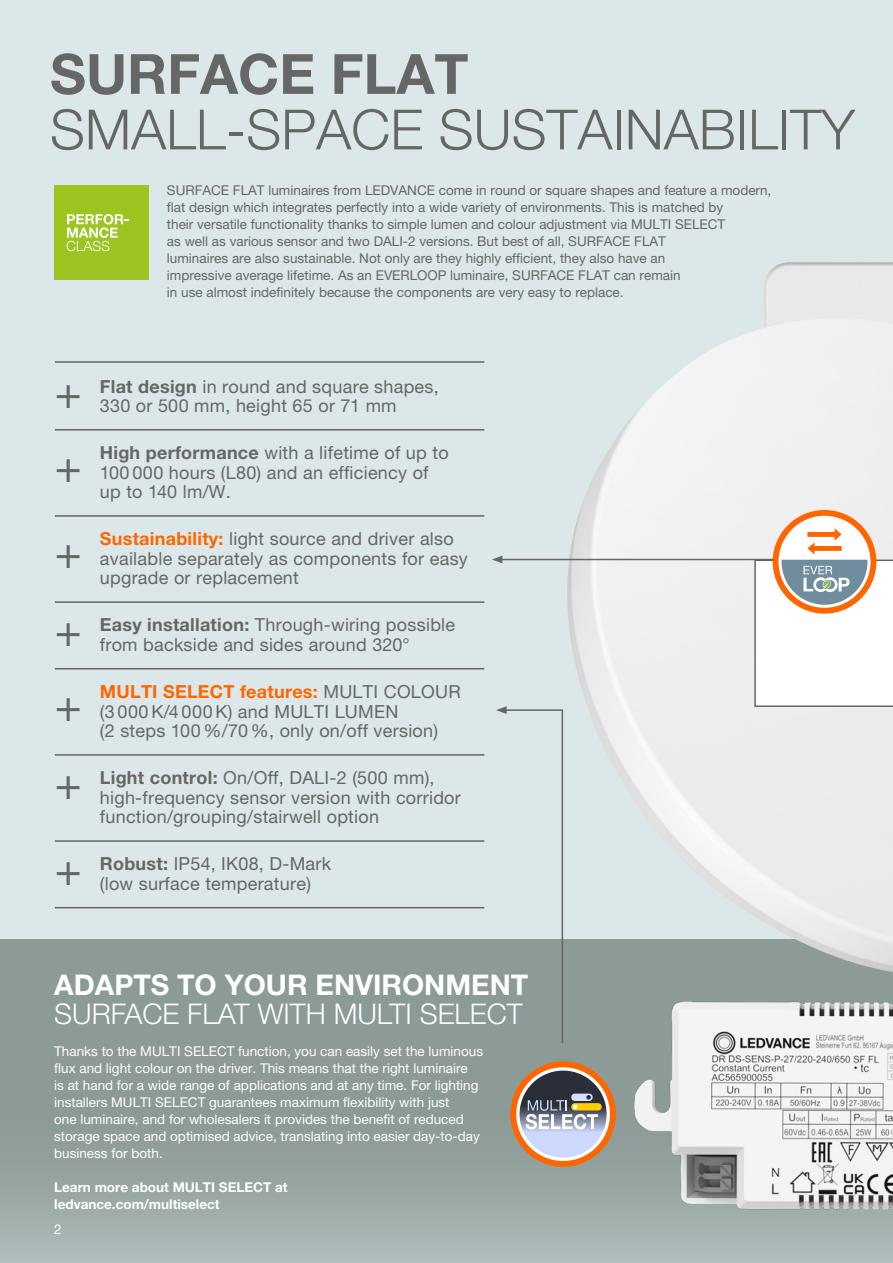
<style>
.page{position:relative;width:893px;height:1263px;background:#dce7e9}
.page>*{position:absolute;margin:0;border:0;box-sizing:border-box;transform-origin:0 0}
.LDV_A4_Head_Bold__Zab_100___190612{font:300 55.5px "Helvetica Neue LT Pro";color:#666}
.LDV_A4_Head_Bold__Zab_100___190612-2{font:700 55.5px "Helvetica Neue LT Pro";color:#666}
.LDV_A4_Copy_9pt__4mm__210415{font:45px "Helvetica Neue LT Pro";color:#666}
.LDV_A4_Head_Bold__Zab_100___190612-3{font:300 28.5px "Helvetica Neue LT Pro";color:#fff}
.LDV_A4_Head_Bold__Zab_100___190612-4{font:700 28.5px "Helvetica Neue LT Pro";color:#fff}
.LDV_A4_Copy_9pt__4mm__210415-2{font:18px/19.5px "Helvetica Neue LT Pro";letter-spacing:.015em;color:#666}
.LDV_A4_Copy_9pt__4mm__210415-3{font:13.5px/17px "Helvetica Neue LT Pro";color:#666}
.LDV_A4_Copy_9pt__4mm__210415-4{font:13.5px/17px "Helvetica Neue LT Pro";color:#fff}
.LDV_A4_Copy_9pt__4mm__210415-5{font:700 13.5px/17px "Helvetica Neue LT Pro";color:#fff}
.s1{font-weight:700}
.s2{font-weight:700;color:#f60}
</style>
<div class="page">
<svg style="left:0;top:939px;width:893px;height:324px;background:#94a2a0"></svg>
<img style="left:764px;top:262px;width:129px;height:56px">
<img style="left:556px;top:318px;width:337px;height:672px">
<hr style="left:55px;top:361px;width:429px;height:2px;background:#666">
<hr style="left:55px;top:429px;width:429px;height:1px;background:#666">
<hr style="left:55px;top:515px;width:429px;height:2px;background:#666">
<hr style="left:55px;top:601px;width:429px;height:2px;background:#666">
<hr style="left:55px;top:668px;width:429px;height:1px;background:#666">
<hr style="left:55px;top:754px;width:429px;height:2px;background:#666">
<hr style="left:55px;top:840px;width:429px;height:2px;background:#666">
<hr style="left:55px;top:907px;width:429px;height:1px;background:#666">
<div style="left:54px;top:185px;width:95px;height:95px;background:#9dc420"></div>
<svg style="left:67px;top:214px;width:62px;height:37px"></svg>
<img style="left:578px;top:982px;width:315px;height:250px">
<svg style="left:510px;top:1061px;width:106px;height:106px;background:#a69389"></svg>
<svg style="left:754px;top:510px;width:139px;height:197px;background:#ece3dd"></svg>
<hr style="left:500px;top:559px;width:274px;height:1px;background:#666">
<svg style="left:492px;top:556px;width:10px;height:7px"></svg>
<svg style="left:496px;top:706px;width:68px;height:339px"></svg>
<p class="LDV_A4_Head_Bold__Zab_100___190612-2" style="left:50px;top:40px;width:420px">SURFACE FLAT</p>
<p class="LDV_A4_Head_Bold__Zab_100___190612" style="left:50px;top:96px;width:806px">SMALL-SPACE SUSTAINABILITY</p>
<p class="LDV_A4_Copy_9pt__4mm__210415-3" style="left:167px;top:182px;width:606px">SURFACE FLAT luminaires from LEDVANCE come in round or square shapes and feature a modern, flat design which integrates perfectly into a wide variety of environments. This is matched by<br>their versatile functionality thanks to simple lumen and colour adjustment via MULTI SELECT<br>as well as various sensor and two DALI-2 versions. But best of all, SURFACE FLAT<br>luminaires are also sustainable. Not only are they highly efficient, they also have an<br>impressive average lifetime. As an EVERLOOP luminaire, SURFACE FLAT can remain<br>in use almost indefinitely because the components are very easy to replace.</p>
<p class="LDV_A4_Copy_9pt__4mm__210415" style="left:55px;top:365px;width:28px">+</p>
<p class="LDV_A4_Copy_9pt__4mm__210415-2" style="left:100px;top:376px;width:340px"><span class="s1">Flat design</span> in round and square shapes,<br>330 or 500 mm, height 65 or 71 mm</p>
<p class="LDV_A4_Copy_9pt__4mm__210415" style="left:55px;top:439px;width:28px">+</p>
<p class="LDV_A4_Copy_9pt__4mm__210415" style="left:55px;top:525px;width:28px">+</p>
<p class="LDV_A4_Copy_9pt__4mm__210415-2" style="left:100px;top:443px;width:350px"><span class="s1">High performance</span> with a lifetime of up to<br>100 000 hours (L80) and an efficiency of up to 140 lm/W.</p>
<p class="LDV_A4_Copy_9pt__4mm__210415-2" style="left:100px;top:529px;width:370px"><span class="s2">Sustainability:</span> light source and driver also available separately as components for easy upgrade or replacement</p>
<p class="LDV_A4_Copy_9pt__4mm__210415" style="left:55px;top:604px;width:28px">+</p>
<p class="LDV_A4_Copy_9pt__4mm__210415-2" style="left:100px;top:615px;width:357px"><span class="s1">Easy installation:</span> Through-wiring possible from backside and sides around 320°</p>
<p class="LDV_A4_Copy_9pt__4mm__210415" style="left:55px;top:678px;width:28px">+</p>
<p class="LDV_A4_Copy_9pt__4mm__210415-2" style="left:100px;top:682px;width:362px"><span class="s2">MULTI SELECT features:</span> MULTI COLOUR (3 000K/4 000K) and MULTI LUMEN<br>(2 steps 100%/70%, only on/off version)</p>
<p class="LDV_A4_Copy_9pt__4mm__210415" style="left:55px;top:756px;width:28px">+</p>
<p class="LDV_A4_Copy_9pt__4mm__210415-2" style="left:100px;top:768px;width:363px"><span class="s1">Light control:</span> On/Off, DALI-2 (500 mm), high-frequency sensor version with corridor function/grouping/stairwell option</p>
<p class="LDV_A4_Copy_9pt__4mm__210415" style="left:55px;top:842px;width:28px">+</p>
<p class="LDV_A4_Copy_9pt__4mm__210415-2" style="left:100px;top:854px;width:233px"><span class="s1">Robust:</span> IP54, IK08, D-Mark (low surface temperature)</p>
<p class="LDV_A4_Head_Bold__Zab_100___190612-4" style="left:54px;top:968px;width:475px">ADAPTS TO YOUR ENVIRONMENT</p>
<p class="LDV_A4_Head_Bold__Zab_100___190612-3" style="left:54px;top:996px;width:470px">SURFACE FLAT WITH MULTI SELECT</p>
<p class="LDV_A4_Copy_9pt__4mm__210415-4" style="left:54px;top:1042px;width:430px">Thanks to the MULTI SELECT function, you can easily set the luminous flux and light colour on the driver. This means that the right luminaire<br>is at hand for a wide range of applications and at any time. For lighting installers MULTI SELECT guarantees maximum flexibility with just<br>one luminaire, and for wholesalers it provides the benefit of reduced storage space and optimised advice, translating into easier day-to-day business for both.</p>
<p class="LDV_A4_Copy_9pt__4mm__210415-5" style="left:54px;top:1178px;width:235px">Learn more about MULTI SELECT at ledvance.com/multiselect</p>
<p class="LDV_A4_Copy_9pt__4mm__210415-4" style="left:54px;top:1221px;width:9px">2</p>
</div>
